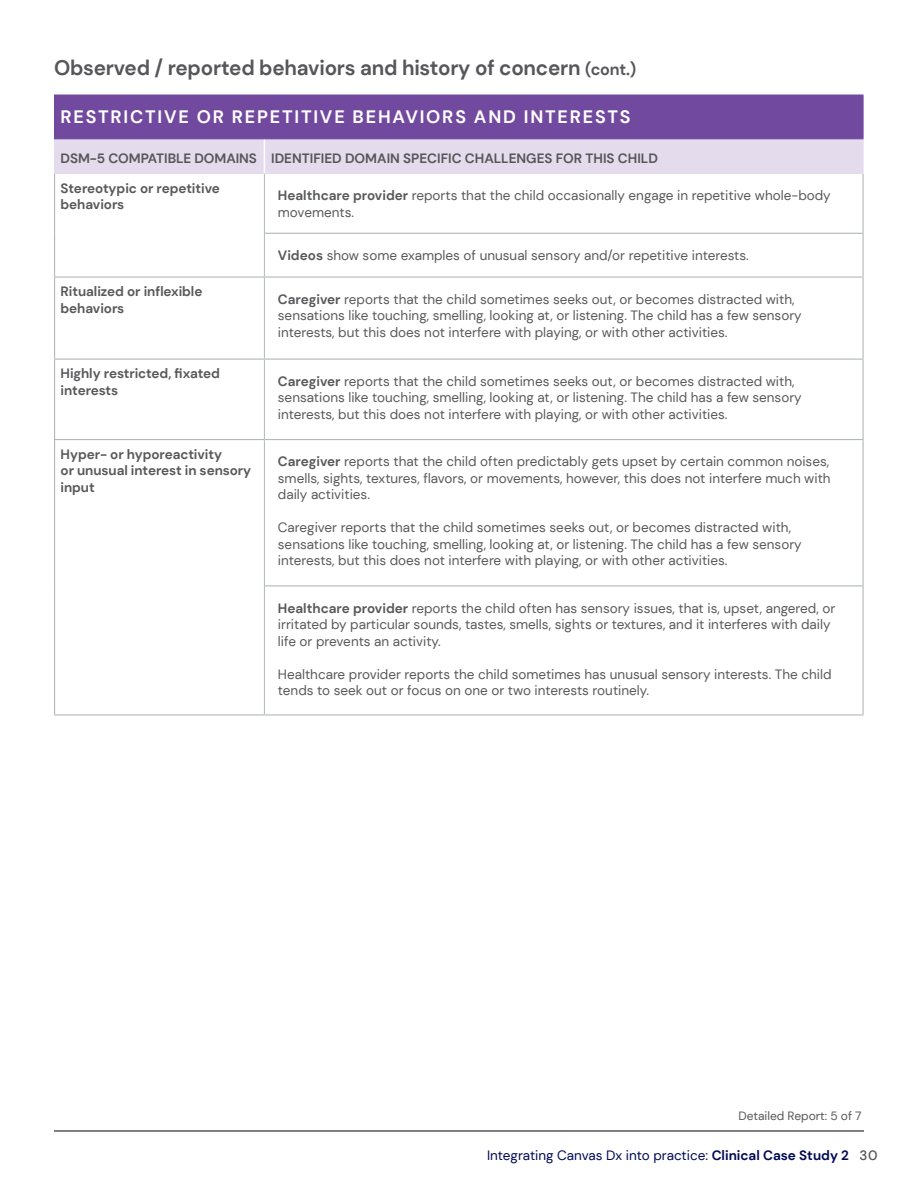
<style>
.page{position:relative;width:918px;height:1188px;background:#fff}
.page>*{position:absolute;margin:0;border:0;box-sizing:border-box;transform-origin:0 0}
.t1{font:700 21px "DM Sans";letter-spacing:-.01em;color:#57575b}
.t2{font:700 18px "DM Sans";letter-spacing:.1em;color:#fff}
.t3{font:13.5px/16.5px "DM Sans";color:#58595b}
.t4{font:700 13.5px/16.5px "DM Sans";letter-spacing:-.005em;color:#58595b}
.t5{font:700 13.5px "DM Sans";color:#57575b}
.t6{font:13.5px "DM Sans";color:#000a53}
.t7{font:500 13.5px "DM Sans";color:#57575b}
.detail_block_header{font:12px "DM Sans";color:#57575b}
.s1{font-size:16.5px}
.s2{font-weight:700}
</style>
<div class="page">
<div style="left:55px;top:95px;width:808px;height:44px;background:#71499f"></div>
<div style="left:55px;top:139px;width:808px;height:34px;background:#e4dcec"></div>
<hr style="left:264px;top:139px;width:1px;height:34px;background:#fff">
<hr style="left:264px;top:174px;width:1px;height:59px;background:#b2b7b8">
<hr style="left:264px;top:233px;width:1px;height:43px;background:#b2b7b8">
<hr style="left:264px;top:278px;width:1px;height:81px;background:#b2b7b8">
<hr style="left:264px;top:360px;width:1px;height:79px;background:#b2b7b8">
<hr style="left:264px;top:440px;width:1px;height:146px;background:#b2b7b8">
<hr style="left:264px;top:586px;width:1px;height:128px;background:#b2b7b8">
<hr style="left:54px;top:174px;width:1px;height:59px;background:#b2b7b8">
<hr style="left:54px;top:233px;width:1px;height:43px;background:#b2b7b8">
<hr style="left:862px;top:174px;width:2px;height:59px;background:#b2b7b8">
<hr style="left:862px;top:234px;width:2px;height:42px;background:#b2b7b8">
<hr style="left:54px;top:276px;width:210px;height:2px;background:#b2b7b8">
<hr style="left:54px;top:278px;width:1px;height:81px;background:#b2b7b8">
<hr style="left:54px;top:359px;width:210px;height:1px;background:#b2b7b8">
<hr style="left:54px;top:360px;width:1px;height:79px;background:#b2b7b8">
<hr style="left:54px;top:439px;width:210px;height:1px;background:#b2b7b8">
<hr style="left:54px;top:440px;width:1px;height:146px;background:#b2b7b8">
<hr style="left:54px;top:586px;width:1px;height:128px;background:#b2b7b8">
<hr style="left:54px;top:714px;width:210px;height:2px;background:#b2b7b8">
<hr style="left:265px;top:233px;width:599px;height:1px;background:#b2b7b8">
<hr style="left:264px;top:276px;width:600px;height:2px;background:#b2b7b8">
<hr style="left:862px;top:278px;width:2px;height:81px;background:#b2b7b8">
<hr style="left:264px;top:359px;width:600px;height:1px;background:#b2b7b8">
<hr style="left:862px;top:360px;width:2px;height:79px;background:#b2b7b8">
<hr style="left:264px;top:439px;width:600px;height:1px;background:#b2b7b8">
<hr style="left:862px;top:440px;width:2px;height:145px;background:#b2b7b8">
<hr style="left:265px;top:585px;width:599px;height:1px;background:#b2b7b8">
<hr style="left:862px;top:586px;width:2px;height:128px;background:#b2b7b8">
<hr style="left:264px;top:714px;width:600px;height:2px;background:#b2b7b8">
<hr style="left:54px;top:139px;width:1px;height:34px;background:#e4dcec">
<hr style="left:863px;top:139px;width:1px;height:34px;background:#e4dcec">
<hr style="left:54px;top:173px;width:210px;height:1px;background:#e4dcec">
<hr style="left:264px;top:173px;width:600px;height:1px;background:#e4dcec">
<hr style="left:54px;top:94px;width:210px;height:2px;background:#71499f">
<hr style="left:54px;top:96px;width:1px;height:42px;background:#71499f">
<hr style="left:264px;top:94px;width:600px;height:2px;background:#71499f">
<hr style="left:862px;top:96px;width:2px;height:42px;background:#71499f">
<hr style="left:54px;top:138px;width:210px;height:1px;background:#71499f">
<hr style="left:264px;top:138px;width:600px;height:1px;background:#71499f">
<hr style="left:54px;top:1130px;width:810px;height:2px;background:#57575b">
<p class="t1" style="left:54px;top:54px;width:584px">Observed / reported behaviors and history of concern <span class="s1">(cont.)</span></p>
<p class="t2" style="left:61px;top:106px;width:571px">RESTRICTIVE OR REPETITIVE BEHAVIORS AND INTERESTS</p>
<p class="t5" style="left:61px;top:150px;width:198px">DSM-5 COMPATIBLE DOMAINS</p>
<p class="t5" style="left:271px;top:150px;width:388px">IDENTIFIED DOMAIN SPECIFIC CHALLENGES FOR THIS CHILD</p>
<p class="t4" style="left:61px;top:180px;width:161px">Stereotypic or repetitive behaviors</p>
<p class="t3" style="left:278px;top:187px;width:554px"><span class="s2">Healthcare provider</span> reports that the child occasionally engage in repetitive whole-body movements.</p>
<p class="t3" style="left:278px;top:247px;width:472px"><span class="s2">Videos</span> show some examples of unusual sensory and/or repetitive interests.</p>
<p class="t4" style="left:61px;top:283px;width:143px">Ritualized or inflexible behaviors</p>
<p class="t3" style="left:278px;top:291px;width:525px"><span class="s2">Caregiver</span> reports that the child sometimes seeks out, or becomes distracted with, sensations like touching, smelling, looking at, or listening. The child has a few sensory interests, but this does not interfere with playing, or with other activities.</p>
<p class="t4" style="left:61px;top:366px;width:161px">Highly restricted, fixated interests</p>
<p class="t3" style="left:278px;top:373px;width:525px"><span class="s2">Caregiver</span> reports that the child sometimes seeks out, or becomes distracted with, sensations like touching, smelling, looking at, or listening. The child has a few sensory interests, but this does not interfere with playing, or with other activities.</p>
<p class="t4" style="left:61px;top:446px;width:192px">Hyper- or hyporeactivity<br>or unusual interest in sensory input</p>
<p class="t3" style="left:278px;top:453px;width:554px;text-align:justify"><span class="s2">Caregiver</span> reports that the child often predictably gets upset by certain common noises, smells, sights, textures, flavors, or movements, however, this does not interfere much with daily activities.</p>
<p class="t3" style="left:278px;top:519px;width:525px">Caregiver reports that the child sometimes seeks out, or becomes distracted with, sensations like touching, smelling, looking at, or listening. The child has a few sensory interests, but this does not interfere with playing, or with other activities.</p>
<p class="t3" style="left:278px;top:600px;width:559px"><span class="s2">Healthcare provider</span> reports the child often has sensory issues, that is, upset, angered, or irritated by particular sounds, tastes, smells, sights or textures, and it interferes with daily life or prevents an activity.</p>
<p class="t3" style="left:278px;top:666px;width:555px">Healthcare provider reports the child sometimes has unusual sensory interests. The child tends to seek out or focus on one or two interests routinely.</p>
<p class="detail_block_header" style="left:738px;top:1108px;width:125px">Detailed Report: 5 of 7</p>
<p class="t6" style="left:487px;top:1147px;width:363px">Integrating Canvas Dx into practice: <span class="s2">Clinical Case Study 2</span></p>
<p class="t7" style="left:859px;top:1147px;width:20px">30</p>
</div>
